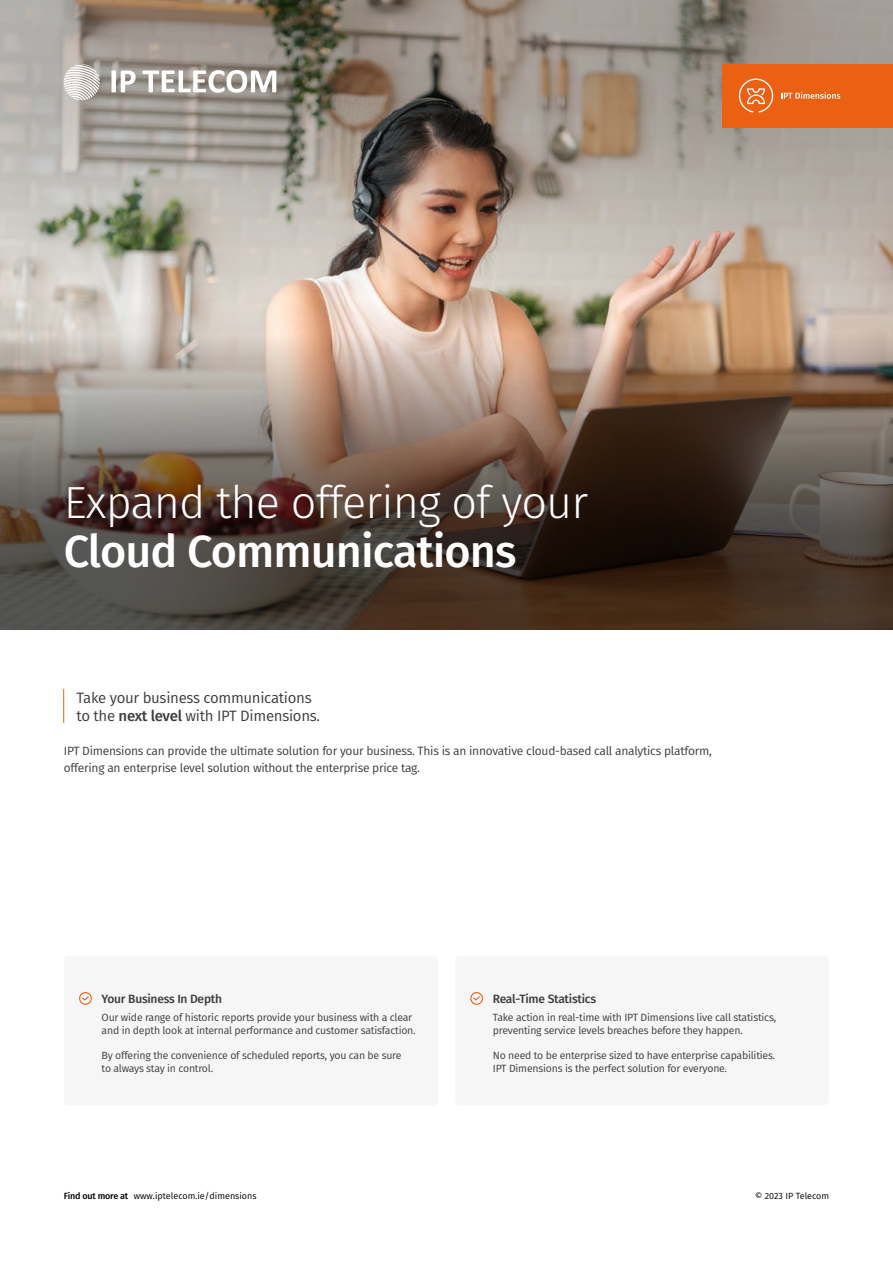
<style>
.page{position:relative;width:893px;height:1263px;background:#fff}
.page>*{position:absolute;margin:0;border:0;box-sizing:border-box;transform-origin:0 0}
.t1{font:300 45px "Fira Sans";letter-spacing:-.02em;color:#fff}
.t2{font:500 45px "Fira Sans";letter-spacing:-.02em;color:#fff}
.t3{font:15px/18px "Fira Sans";letter-spacing:-.02em;color:#3c3c3b}
.t4{font:12px/16.5px "Fira Sans";letter-spacing:-.02em;color:#3c3c3b}
.t5{font:500 12px "Fira Sans";letter-spacing:-.02em;color:#3c3c3b}
.t6{font:10.5px/12.6px "Fira Sans";letter-spacing:-.02em;color:#3c3c3b}
.t7{font:9px "Fira Sans";color:#000}
.s1{font-weight:500}
</style>
<div class="page">
<svg style="left:0;top:383px;width:893px;height:246px;background:#59493e"></svg>
<img style="left:0;top:0;width:893px;height:383px">
<svg style="left:111px;top:70px;width:25px;height:22px"></svg>
<svg style="left:142px;top:70px;width:134px;height:23px"></svg>
<svg style="left:64px;top:64px;width:36px;height:36px"></svg>
<div style="left:723px;top:64px;width:170px;height:63px;background:#eb6012"></div>
<svg style="left:781px;top:92px;width:59px;height:7px"></svg>
<svg style="left:739px;top:79px;width:34px;height:34px"></svg>
<hr style="left:63px;top:689px;width:1px;height:34px;background:#eb6012">
<div style="left:64px;top:956px;width:374px;height:149px;background:#f6f6f6;border-radius:4px"></div>
<div style="left:455px;top:956px;width:374px;height:149px;background:#f6f6f6;border-radius:4px"></div>
<div style="left:79px;top:992px;width:13px;height:13px;border:1px solid #eb6012;border-radius:50%"></div>
<svg style="left:81px;top:995px;width:9px;height:6px"></svg>
<div style="left:470px;top:992px;width:13px;height:13px;border:1px solid #eb6012;border-radius:50%"></div>
<svg style="left:472px;top:995px;width:9px;height:6px"></svg>
<h1 class="t1" style="left:64px;top:470px;width:526px">Expand the offering of your</h1>
<h1 class="t2" style="left:64px;top:515px;width:454px">Cloud Communications</h1>
<h2 class="t3" style="left:77px;top:688px;width:245px">Take your business communications to the <span class="s1">next level</span> with IPT Dimensions.</h2>
<p class="t4" style="left:64px;top:743px;width:650px">IPT Dimensions can provide the ultimate solution for your business. This is an innovative cloud-based call analytics platform, offering an enterprise level solution without the enterprise price tag.</p>
<p class="t5" style="left:102px;top:989px;width:122px">Your Business In Depth</p>
<p class="t6" style="left:102px;top:1011px;width:316px">Our wide range of historic reports provide your business with a clear and in depth look at internal performance and customer satisfaction.</p>
<p class="t6" style="left:102px;top:1049px;width:301px">By offering the convenience of scheduled reports, you can be sure to always stay in control.</p>
<p class="t5" style="left:493px;top:989px;width:105px">Real-Time Statistics</p>
<p class="t6" style="left:493px;top:1011px;width:285px">Take action in real-time with IPT Dimensions live call statistics, preventing service levels breaches before they happen.</p>
<p class="t6" style="left:493px;top:1049px;width:284px">No need to be enterprise sized to have enterprise capabilities.<br>IPT Dimensions is the perfect solution for everyone.</p>
<p class="t7" style="left:64px;top:1189px;width:194px"><span class="s1">Find out more at</span> www.iptelecom.ie/dimensions</p>
<p class="t7" style="left:755px;top:1189px;width:76px">© 2023 IP Telecom</p>
</div>
